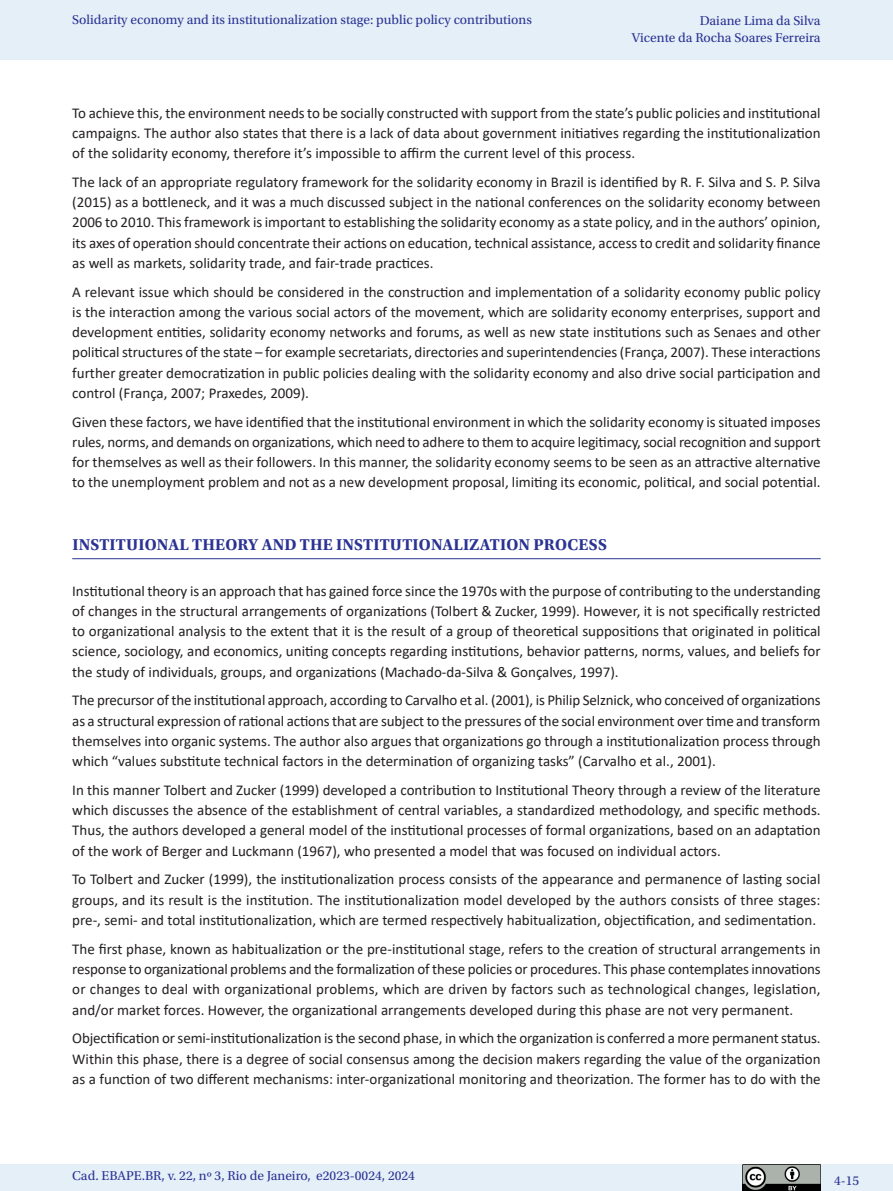
<style>
.page{position:relative;width:893px;height:1191px;background:#fff}
.page>*{position:absolute;margin:0;border:0;box-sizing:border-box;transform-origin:0 0}
._07_1_sub_1{font:700 16.5px "Utopia Std";letter-spacing:.01em;color:#2b3393}
._06_0_texto{font:15px/20.2px "Calibri";color:#231f20;text-align:justify}
.t1{font:13.5px/16.5px "Utopia Std";color:#2b3393;text-align:right}
</style>
<div class="page">
<div style="left:0;top:0;width:893px;height:60px;background:#e4eff8"></div>
<div style="left:0;top:1164px;width:893px;height:27px;background:#e4eff8"></div>
<img style="left:743px;top:1164px;width:78px;height:27px">
<hr style="left:72px;top:558px;width:749px;height:1px;background:#2b3393">
<p class="t1" style="left:72px;top:11px;width:461px">Solidarity economy and its institutionalization stage: public policy contributions</p>
<p class="t1" style="left:632px;top:13px;width:190px">Daiane Lima da Silva<br>Vicente da Rocha Soares Ferreira</p>
<p class="_06_0_texto" style="left:72px;top:102px;width:750px">To achieve this, the environment needs to be socially constructed with support from the state’s public policies and institutional campaigns. The author also states that there is a lack of data about government initiatives regarding the institutionalization of the solidarity economy, therefore it’s impossible to affirm the current level of this process.</p>
<p class="_06_0_texto" style="left:72px;top:171px;width:750px">The lack of an appropriate regulatory framework for the solidarity economy in Brazil is identified by R. F. Silva and S. P. Silva (2015) as a bottleneck, and it was a much discussed subject in the national conferences on the solidarity economy between 2006 to 2010. This framework is important to establishing the solidarity economy as a state policy, and in the authors’ opinion, its axes of operation should concentrate their actions on education, technical assistance, access to credit and solidarity finance as well as markets, solidarity trade, and fair-trade practices.</p>
<p class="_06_0_texto" style="left:72px;top:281px;width:750px">A relevant issue which should be considered in the construction and implementation of a solidarity economy public policy is the interaction among the various social actors of the movement, which are solidarity economy enterprises, support and development entities, solidarity economy networks and forums, as well as new state institutions such as Senaes and other political structures of the state – for example secretariats, directories and superintendencies (França, 2007). These interactions further greater democratization in public policies dealing with the solidarity economy and also drive social participation and control (França, 2007; Praxedes, 2009).</p>
<p class="_06_0_texto" style="left:72px;top:411px;width:750px">Given these factors, we have identified that the institutional environment in which the solidarity economy is situated imposes rules, norms, and demands on organizations, which need to adhere to them to acquire legitimacy, social recognition and support for themselves as well as their followers. In this manner, the solidarity economy seems to be seen as an attractive alternative to the unemployment problem and not as a new development proposal, limiting its economic, political, and social potential.</p>
<p class="_07_1_sub_1" style="left:72px;top:535px;width:536px">INSTITUIONAL THEORY AND THE INSTITUTIONALIZATION PROCESS</p>
<p class="_06_0_texto" style="left:72px;top:580px;width:750px">Institutional theory is an approach that has gained force since the 1970s with the purpose of contributing to the understanding of changes in the structural arrangements of organizations (Tolbert &amp; Zucker, 1999). However, it is not specifically restricted to organizational analysis to the extent that it is the result of a group of theoretical suppositions that originated in political science, sociology, and economics, uniting concepts regarding institutions, behavior patterns, norms, values, and beliefs for the study of individuals, groups, and organizations (Machado-da-Silva &amp; Gonçalves, 1997).</p>
<p class="_06_0_texto" style="left:72px;top:690px;width:750px">The precursor of the institutional approach, according to Carvalho et al. (2001), is Philip Selznick, who conceived of organizations as a structural expression of rational actions that are subject to the pressures of the social environment over time and transform themselves into organic systems. The author also argues that organizations go through a institutionalization process through which “values substitute technical factors in the determination of organizing tasks” (Carvalho et al., 2001).</p>
<p class="_06_0_texto" style="left:72px;top:779px;width:750px">In this manner Tolbert and Zucker (1999) developed a contribution to Institutional Theory through a review of the literature which discusses the absence of the establishment of central variables, a standardized methodology, and specific methods.<br>Thus, the authors developed a general model of the institutional processes of formal organizations, based on an adaptation of the work of Berger and Luckmann (1967), who presented a model that was focused on individual actors.</p>
<p class="_06_0_texto" style="left:72px;top:869px;width:750px">To Tolbert and Zucker (1999), the institutionalization process consists of the appearance and permanence of lasting social groups, and its result is the institution. The institutionalization model developed by the authors consists of three stages: pre-, semi- and total institutionalization, which are termed respectively habitualization, objectification, and sedimentation.</p>
<p class="_06_0_texto" style="left:72px;top:938px;width:750px">The first phase, known as habitualization or the pre-institutional stage, refers to the creation of structural arrangements in response to organizational problems and the formalization of these policies or procedures. This phase contemplates innovations or changes to deal with organizational problems, which are driven by factors such as technological changes, legislation, and/or market forces. However, the organizational arrangements developed during this phase are not very permanent.</p>
<p class="_06_0_texto" style="left:72px;top:1027px;width:750px">Objectification or semi-institutionalization is the second phase, in which the organization is conferred a more permanent status.<br>Within this phase, there is a degree of social consensus among the decision makers regarding the value of the organization as a function of two different mechanisms: inter-organizational monitoring and theorization. The former has to do with the</p>
<p class="t1" style="left:72px;top:1167px;width:344px">Cad. EBAPE.BR, v. 22, nº 3, Rio de Janeiro, e2023-0024, 2024</p>
<p class="t1" style="left:834px;top:1172px;width:27px">4-15</p>
</div>
